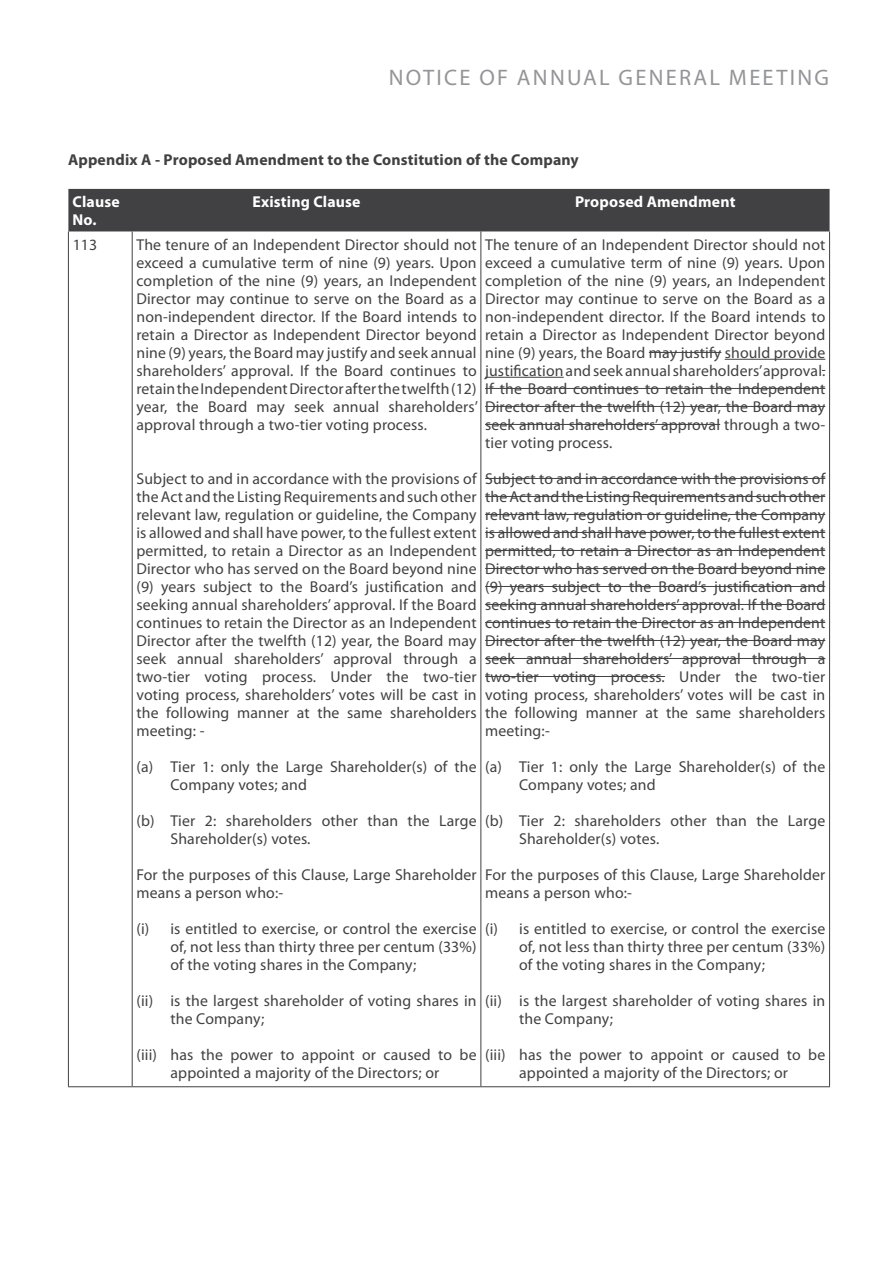
<style>
.page{position:relative;width:893px;height:1263px;background:#fff}
.page>*{position:absolute;margin:0;border:0;box-sizing:border-box;transform-origin:0 0}
.t1{font:22.5px "Myriad Pro";letter-spacing:.1em;color:#939598}
.t2{font:15.75px/18px "Myriad Pro";letter-spacing:.01em;color:#414042}
.t3{font:700 15.75px "Myriad Pro";letter-spacing:.01em;color:#414042}
.t4{font:700 15.75px/18px "Myriad Pro";letter-spacing:.01em;color:#fff}
</style>
<div class="page">
<div style="left:68px;top:189px;width:762px;height:42px;background:#414042"></div>
<hr style="left:68px;top:231px;width:1px;height:855px;background:#414042">
<hr style="left:132px;top:231px;width:1px;height:855px;background:#414042">
<hr style="left:480px;top:231px;width:1px;height:855px;background:#414042">
<hr style="left:829px;top:231px;width:1px;height:855px;background:#414042">
<hr style="left:68px;top:1086px;width:64px;height:1px;background:#414042">
<hr style="left:132px;top:1086px;width:349px;height:1px;background:#414042">
<hr style="left:481px;top:1086px;width:349px;height:1px;background:#414042">
<hr style="left:725px;top:359px;width:100px;height:1px;background:#414042">
<hr style="left:485px;top:377px;width:79px;height:1px;background:#414042">
<hr style="left:649px;top:352px;width:72px;height:1px;background:#414042">
<hr style="left:485px;top:388px;width:340px;height:1px;background:#414042">
<hr style="left:485px;top:406px;width:340px;height:1px;background:#414042">
<hr style="left:485px;top:424px;width:235px;height:1px;background:#414042">
<hr style="left:485px;top:478px;width:340px;height:1px;background:#414042">
<hr style="left:485px;top:496px;width:340px;height:1px;background:#414042">
<hr style="left:485px;top:514px;width:340px;height:1px;background:#414042">
<hr style="left:485px;top:532px;width:340px;height:1px;background:#414042">
<hr style="left:485px;top:550px;width:340px;height:1px;background:#414042">
<hr style="left:485px;top:568px;width:340px;height:1px;background:#414042">
<hr style="left:485px;top:586px;width:340px;height:1px;background:#414042">
<hr style="left:485px;top:604px;width:340px;height:1px;background:#414042">
<hr style="left:485px;top:622px;width:340px;height:1px;background:#414042">
<hr style="left:485px;top:640px;width:340px;height:1px;background:#414042">
<hr style="left:485px;top:658px;width:340px;height:1px;background:#414042">
<hr style="left:485px;top:676px;width:180px;height:1px;background:#414042">
<h1 class="t1" style="left:389px;top:63px;width:442px">NOTICE OF ANNUAL GENERAL MEETING</h1>
<p class="t3" style="left:68px;top:149px;width:512px">Appendix A - Proposed Amendment to the Constitution of the Company</p>
<p class="t4" style="left:73px;top:192px;width:49px">Clause<br>No.</p>
<p class="t4" style="left:253px;top:192px;width:109px">Existing Clause</p>
<p class="t4" style="left:575px;top:192px;width:162px">Proposed Amendment</p>
<p class="t2" style="left:73px;top:235px;width:26px">113</p>
<p class="t2" style="left:136px;top:235px;width:343px;text-align:justify">The tenure of an Independent Director should not exceed a cumulative term of nine (9) years. Upon completion of the nine (9) years, an Independent Director may continue to serve on the Board as a non-independent director. If the Board intends to retain a Director as Independent Director beyond nine (9) years, the Board may justify and seek annual shareholders’ approval. If the Board continues to retain the Independent Director after the twelfth (12) year, the Board may seek annual shareholders’ approval through a two-tier voting process.</p>
<p class="t2" style="left:136px;top:469px;width:342px;text-align:justify">Subject to and in accordance with the provisions of the Act and the Listing Requirements and such other relevant law, regulation or guideline, the Company is allowed and shall have power, to the fullest extent permitted, to retain a Director as an Independent Director who has served on the Board beyond nine (9) years subject to the Board’s justification and seeking annual shareholders’ approval. If the Board continues to retain the Director as an Independent Director after the twelfth (12) year, the Board may seek annual shareholders’ approval through a two-tier voting process. Under the two-tier voting process, shareholders’ votes will be cast in the following manner at the same shareholders meeting: -</p>
<p class="t2" style="left:170px;top:757px;width:308px;text-indent:-34px">(a) Tier 1: only the Large Shareholder(s) of the<br>Company votes; and</p>
<p class="t2" style="left:170px;top:811px;width:308px;text-indent:-34px">(b) Tier 2: shareholders other than the Large<br>Shareholder(s) votes.</p>
<p class="t2" style="left:136px;top:865px;width:342px">For the purposes of this Clause, Large Shareholder means a person who:-</p>
<p class="t2" style="left:170px;top:919px;width:308px;text-align:justify;text-indent:-34px">(i) is entitled to exercise, or control the exercise of, not less than thirty three per centum (33%) of the voting shares in the Company;</p>
<p class="t2" style="left:170px;top:991px;width:308px;text-indent:-34px">(ii) is the largest shareholder of voting shares in the Company;</p>
<p class="t2" style="left:136px;top:1045px;width:342px;text-align:center">(iii) has the power to appoint or caused to be appointed a majority of the Directors; or</p>
<p class="t2" style="left:485px;top:235px;width:342px;text-align:justify">The tenure of an Independent Director should not exceed a cumulative term of nine (9) years. Upon completion of the nine (9) years, an Independent Director may continue to serve on the Board as a non-independent director. If the Board intends to retain a Director as Independent Director beyond nine (9) years, the Board may justify should provide justification and seek annual shareholders’approval.<br>If the Board continues to retain the Independent Director after the twelfth (12) year, the Board may seek annual shareholders’ approval through a two&shy;tier voting process.</p>
<p class="t2" style="left:485px;top:469px;width:342px;text-align:justify">Subject to and in accordance with the provisions of the Act and the Listing Requirements and such other relevant law, regulation or guideline, the Company is allowed and shall have power, to the fullest extent permitted, to retain a Director as an Independent Director who has served on the Board beyond nine (9) years subject to the Board’s justification and seeking annual shareholders’ approval. If the Board continues to retain the Director as an Independent Director after the twelfth (12) year, the Board may seek annual shareholders’ approval through a two-tier voting process. Under the two-tier voting process, shareholders’ votes will be cast in the following manner at the same shareholders meeting:-</p>
<p class="t2" style="left:519px;top:757px;width:308px;text-indent:-34px">(a) Tier 1: only the Large Shareholder(s) of the<br>Company votes; and</p>
<p class="t2" style="left:519px;top:811px;width:308px;text-indent:-34px">(b) Tier 2: shareholders other than the Large<br>Shareholder(s) votes.</p>
<p class="t2" style="left:485px;top:865px;width:342px">For the purposes of this Clause, Large Shareholder means a person who:-</p>
<p class="t2" style="left:519px;top:919px;width:308px;text-align:justify;text-indent:-34px">(i) is entitled to exercise, or control the exercise of, not less than thirty three per centum (33%) of the voting shares in the Company;</p>
<p class="t2" style="left:519px;top:991px;width:308px;text-indent:-34px">(ii) is the largest shareholder of voting shares in the Company;</p>
<p class="t2" style="left:485px;top:1045px;width:342px;text-align:center">(iii) has the power to appoint or caused to be appointed a majority of the Directors; or</p>
</div>
